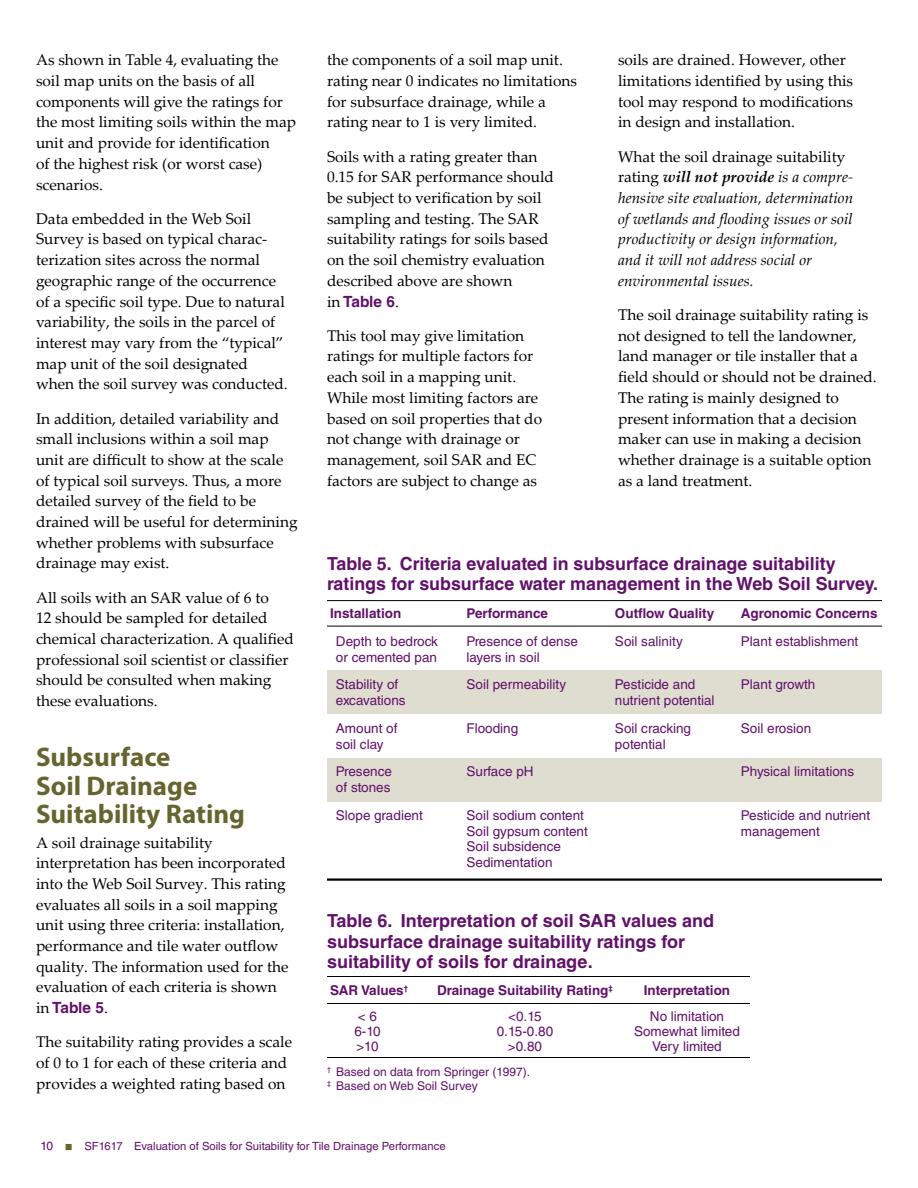
<style>
.page{position:relative;width:918px;height:1188px;background:#fff}
.page>*{position:absolute;margin:0;border:0;box-sizing:border-box;transform-origin:0 0}
.t1{font:700 27px/28.5px "Myriad Pro";color:#67652f}
.t2{font:700 18px/20.7px "Helvetica LT Std";color:#61116a}
.t3{font:15.45px/20.7px "Palatino Linotype";color:#000}
.t4{font:italic 15.45px/20.7px "Palatino Linotype";color:#000}
.t5{font:700 15.45px "Helvetica LT Std";letter-spacing:-.005em;color:#61116a}
.t6{font:13.5px/27.8px "Helvetica LT Std";color:#61116a}
.t7{font:700 13.5px "Helvetica LT Std";color:#61116a}
.t8{font:12px/13.5px "Helvetica LT Std";color:#61116a}
.t9{font:11.25px "Helvetica LT Std";color:#61116a}
.s1{font-family:"Palatino Linotype";font-weight:400;color:#000}
.s2{font-style:normal}
.s3{font-weight:700}
</style>
<div class="page">
<div style="left:327px;top:671px;width:555px;height:43px;background:#dfdcd0"></div>
<div style="left:327px;top:758px;width:555px;height:43px;background:#dfdcd0"></div>
<hr style="left:327px;top:600px;width:555px;height:1px;background:#000">
<hr style="left:327px;top:626px;width:555px;height:1px;background:#000">
<hr style="left:327px;top:878px;width:555px;height:3px;background:#000">
<hr style="left:327px;top:976px;width:423px;height:1px;background:#000">
<hr style="left:327px;top:1003px;width:423px;height:1px;background:#000">
<hr style="left:327px;top:1057px;width:423px;height:1px;background:#000">
<p class="t3" style="left:36px;top:49px;width:262px">As shown in Table 4, evaluating the soil map units on the basis of all components will give the ratings for the most limiting soils within the map unit and provide for identification<br>of the highest risk (or worst case) scenarios.</p>
<p class="t3" style="left:36px;top:208px;width:253px">Data embedded in the Web Soil Survey is based on typical charac&shy;terization sites across the normal geographic range of the occurrence of a specific soil type. Due to natural variability, the soils in the parcel of interest may vary from the “typical” map unit of the soil designated when the soil survey was conducted.</p>
<p class="t3" style="left:36px;top:407px;width:263px">In addition, detailed variability and small inclusions within a soil map unit are difficult to show at the scale of typical soil surveys. Thus, a more detailed survey of the field to be drained will be useful for determining whether problems with subsurface drainage may exist.</p>
<p class="t3" style="left:36px;top:586px;width:259px">All soils with an SAR value of 6 to<br>12 should be sampled for detailed chemical characterization. A qualified professional soil scientist or classifier should be consulted when making these evaluations.</p>
<h1 class="t1" style="left:36px;top:742px;width:211px">Subsurface<br>Soil Drainage<br>Suitability Rating</h1>
<p class="t3" style="left:36px;top:831px;width:254px">A soil drainage suitability interpretation has been incorporated into the Web Soil Survey. This rating evaluates all soils in a soil mapping unit using three criteria: installation, performance and tile water outflow quality. The information used for the evaluation of each criteria is shown</p>
<p class="t5" style="left:36px;top:998px;width:73px"><span class="s1">in</span> Table 5<span class="s1">.</span></p>
<p class="t3" style="left:36px;top:1031px;width:258px">The suitability rating provides a scale of 0 to 1 for each of these criteria and provides a weighted rating based on</p>
<p class="t3" style="left:327px;top:49px;width:252px">the components of a soil map unit. rating near 0 indicates no limitations for subsurface drainage, while a rating near to 1 is very limited.</p>
<p class="t3" style="left:327px;top:145px;width:228px">Soils with a rating greater than<br>0.15 for SAR performance should be subject to verification by soil sampling and testing. The SAR suitability ratings for soils based on the soil chemistry evaluation described above are shown</p>
<p class="t5" style="left:327px;top:292px;width:73px"><span class="s1">in</span> Table 6<span class="s1">.</span></p>
<p class="t3" style="left:327px;top:325px;width:217px">This tool may give limitation ratings for multiple factors for each soil in a mapping unit.<br>While most limiting factors are based on soil properties that do not change with drainage or management, soil SAR and EC factors are subject to change as</p>
<p class="t3" style="left:618px;top:49px;width:237px">soils are drained. However, other limitations identified by using this tool may respond to modifications in design and installation.</p>
<p class="t4" style="left:618px;top:145px;width:237px"><span class="s2">What the soil drainage suitability rating</span> <span class="s3">will not provide</span> is a compre&shy;hensive site evaluation, determination of wetlands and flooding issues or soil productivity or design information, and it will not address social or environmental issues.</p>
<p class="t3" style="left:618px;top:304px;width:260px">The soil drainage suitability rating is not designed to tell the landowner, land manager or tile installer that a field should or should not be drained.<br>The rating is mainly designed to present information that a decision maker can use in making a decision whether drainage is a suitable option as a land treatment.</p>
<p class="t2" style="left:327px;top:553px;width:553px">Table 5. Criteria evaluated in subsurface drainage suitability ratings for subsurface water management in the Web Soil Survey.</p>
<p class="t7" style="left:330px;top:605px;width:73px">Installation</p>
<p class="t7" style="left:466px;top:605px;width:83px">Performance</p>
<p class="t7" style="left:615px;top:605px;width:101px">Outflow Quality</p>
<p class="t7" style="left:741px;top:605px;width:138px">Agronomic Concerns</p>
<p class="t6" style="left:336px;top:627px;width:103px">Depth to bedrock</p>
<p class="t6" style="left:466px;top:627px;width:113px">Presence of dense</p>
<p class="t6" style="left:615px;top:627px;width:69px">Soil salinity</p>
<p class="t6" style="left:741px;top:627px;width:119px">Plant establishment</p>
<p class="t6" style="left:336px;top:643px;width:103px">or cemented pan</p>
<p class="t6" style="left:466px;top:643px;width:75px">layers in soil</p>
<p class="t6" style="left:336px;top:671px;width:64px">Stability of</p>
<p class="t6" style="left:466px;top:671px;width:101px">Soil permeability</p>
<p class="t6" style="left:615px;top:671px;width:82px">Pesticide and</p>
<p class="t6" style="left:741px;top:671px;width:76px">Plant growth</p>
<p class="t6" style="left:336px;top:687px;width:71px">excavations</p>
<p class="t6" style="left:615px;top:687px;width:101px">nutrient potential</p>
<p class="t6" style="left:336px;top:714px;width:63px">Amount of</p>
<p class="t6" style="left:466px;top:714px;width:53px">Flooding</p>
<p class="t6" style="left:615px;top:714px;width:78px">Soil cracking</p>
<p class="t6" style="left:741px;top:714px;width:72px">Soil erosion</p>
<p class="t6" style="left:336px;top:730px;width:49px">soil clay</p>
<p class="t6" style="left:615px;top:730px;width:52px">potential</p>
<p class="t6" style="left:336px;top:758px;width:58px">Presence</p>
<p class="t6" style="left:466px;top:758px;width:69px">Surface pH</p>
<p class="t6" style="left:741px;top:758px;width:115px">Physical limitations</p>
<p class="t6" style="left:336px;top:774px;width:88px">of stones<br>Slope gradient</p>
<p class="t6" style="left:466px;top:801px;width:119px">Soil sodium content</p>
<p class="t6" style="left:741px;top:801px;width:131px">Pesticide and nutrient</p>
<p class="t6" style="left:466px;top:817px;width:123px">Soil gypsum content</p>
<p class="t6" style="left:741px;top:817px;width:80px">management</p>
<p class="t6" style="left:466px;top:839px;width:96px;line-height:15.8px">Soil subsidence<br>Sedimentation</p>
<p class="t2" style="left:327px;top:910px;width:389px">Table 6. Interpretation of soil SAR values and subsurface drainage suitability ratings for suitability of soils for drainage.</p>
<p class="t7" style="left:330px;top:982px;width:80px">SAR Values<sup>†</sup></p>
<p class="t7" style="left:437px;top:982px;width:177px">Drainage Suitability Rating<sup>‡</sup></p>
<p class="t7" style="left:644px;top:982px;width:88px">Interpretation</p>
<p class="t6" style="left:358px;top:1002px;width:21px">&lt; 6</p>
<p class="t6" style="left:508px;top:1002px;width:35px">&lt;0.15</p>
<p class="t6" style="left:650px;top:1002px;width:76px">No limitation</p>
<p class="t6" style="left:354px;top:1017px;width:28px">6-10</p>
<p class="t6" style="left:497px;top:1017px;width:58px">0.15-0.80</p>
<p class="t6" style="left:634px;top:1017px;width:107px">Somewhat limited</p>
<p class="t6" style="left:356px;top:1032px;width:24px">&gt;10</p>
<p class="t6" style="left:508px;top:1032px;width:36px">&gt;0.80</p>
<p class="t6" style="left:652px;top:1032px;width:71px">Very limited</p>
<p class="t8" style="left:327px;top:1065px;width:205px"><sup>†</sup> Based on data from Springer (1997). <sup>‡</sup> Based on Web Soil Survey</p>
<p class="t8" style="left:40px;top:1139px;width:14px">10</p>
<p class="t9" style="left:84px;top:1140px;width:363px">SF1617 Evaluation of Soils for Suitability for Tile Drainage Performance</p>
</div>
